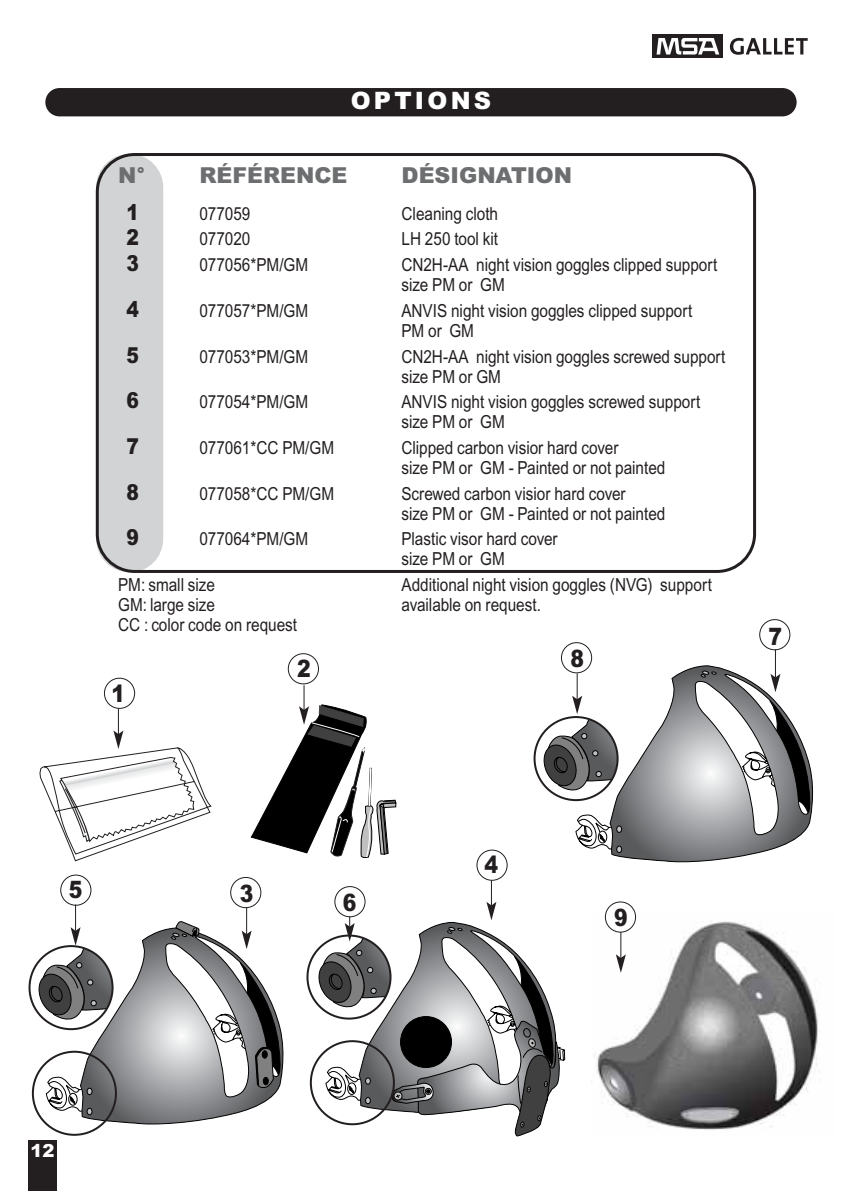
<style>
.page{position:relative;width:842px;height:1191px;background:#fff}
.page>*{position:absolute;margin:0;border:0;box-sizing:border-box;transform-origin:0 0}
.t1{font:900 24px "Arial";color:#231f20;scale:.85 1}
.t2{font:900 24px "Arial";letter-spacing:.135em;color:#fff}
.t3{font:900 22px "Arial";color:#6d6e70}
.t4{font:900 22px "Arial";color:#231f20;scale:.85 1}
.t5{font:18px/20px "Arial";color:#231f20;scale:.85 1}
.t6{font:900 18px "Arial";color:#fff}
</style>
<div class="page">
<svg style="left:730px;top:38px;width:78px;height:17px"></svg>
<div style="left:652px;top:35px;width:70px;height:23px;background:#231f20"></div>
<svg style="left:656px;top:38px;width:63px;height:17px"></svg>
<div style="left:28px;top:1140px;width:29px;height:50px;background:#231f20"></div>
<div style="left:45px;top:88px;width:752px;height:28px;background:#231f20;border-radius:14px"></div>
<img style="left:594px;top:912px;width:224px;height:218px">
<svg style="left:251px;top:685px;width:145px;height:173px"></svg>
<svg style="left:40px;top:708px;width:171px;height:153px"></svg>
<svg style="left:244px;top:907px;width:8px;height:20px"></svg>
<svg style="left:92px;top:927px;width:187px;height:198px"></svg>
<svg style="left:211px;top:962px;width:73px;height:127px"></svg>
<svg style="left:170px;top:921px;width:29px;height:19px"></svg>
<svg style="left:770px;top:649px;width:10px;height:16px"></svg>
<svg style="left:616px;top:932px;width:10px;height:41px"></svg>
<svg style="left:609px;top:665px;width:205px;height:198px"></svg>
<svg style="left:616px;top:825px;width:6px;height:7px"></svg>
<svg style="left:616px;top:845px;width:6px;height:8px"></svg>
<svg style="left:700px;top:670px;width:17px;height:7px"></svg>
<svg style="left:575px;top:814px;width:37px;height:35px"></svg>
<svg style="left:32px;top:1050px;width:85px;height:85px"></svg>
<svg style="left:29px;top:904px;width:85px;height:126px"></svg>
<svg style="left:306px;top:880px;width:259px;height:256px"></svg>
<svg style="left:533px;top:673px;width:86px;height:128px"></svg>
<svg style="left:96px;top:153px;width:660px;height:420px"></svg>
<div style="left:104px;top:677px;width:31px;height:32px;border:2px solid #231f20;border-radius:50%"></div>
<div style="left:288px;top:653px;width:31px;height:31px;border:2px solid #231f20;border-radius:50%"></div>
<div style="left:561px;top:642px;width:31px;height:31px;border:2px solid #231f20;border-radius:50%"></div>
<div style="left:759px;top:619px;width:31px;height:31px;border:2px solid #231f20;border-radius:50%"></div>
<div style="left:605px;top:901px;width:31px;height:31px;border:2px solid #231f20;border-radius:50%"></div>
<div style="left:476px;top:849px;width:32px;height:31px;border:2px solid #231f20;border-radius:50%"></div>
<div style="left:334px;top:886px;width:32px;height:31px;border:2px solid #231f20;border-radius:50%"></div>
<div style="left:230px;top:877px;width:31px;height:31px;border:2px solid #231f20;border-radius:50%"></div>
<div style="left:60px;top:874px;width:31px;height:31px;border:2px solid #231f20;border-radius:50%"></div>
<h1 class="t2" style="left:351px;top:92px;width:142px">OPTIONS</h1>
<p class="t3" style="left:118px;top:167px;width:29px">N°</p>
<p class="t3" style="left:199px;top:167px;width:149px">RÉFÉRENCE</p>
<p class="t3" style="left:402px;top:167px;width:172px">DÉSIGNATION</p>
<p class="t4" style="left:127px;top:204px;width:16px">1</p>
<p class="t5" style="left:199px;top:205px;width:62px">077059</p>
<p class="t5" style="left:402px;top:205px;width:115px">Cleaning cloth</p>
<p class="t4" style="left:127px;top:230px;width:16px">2</p>
<p class="t5" style="left:199px;top:231px;width:62px">077020</p>
<p class="t5" style="left:402px;top:231px;width:115px">LH 250 tool kit</p>
<p class="t4" style="left:127px;top:255px;width:16px">3</p>
<p class="t5" style="left:199px;top:257px;width:130px">077056*PM/GM</p>
<p class="t5" style="left:401px;top:257px;width:373px">CN2H-AA night vision goggles clipped support size PM or GM</p>
<p class="t4" style="left:127px;top:301px;width:16px">4</p>
<p class="t5" style="left:199px;top:302px;width:130px">077057*PM/GM</p>
<p class="t5" style="left:401px;top:302px;width:344px">ANVIS night vision goggles clipped support<br>PM or GM</p>
<p class="t4" style="left:127px;top:347px;width:16px">5</p>
<p class="t5" style="left:199px;top:348px;width:130px">077053*PM/GM</p>
<p class="t5" style="left:401px;top:348px;width:383px">CN2H-AA night vision goggles screwed support size PM or GM</p>
<p class="t4" style="left:127px;top:392px;width:16px">6</p>
<p class="t5" style="left:199px;top:394px;width:130px">077054*PM/GM</p>
<p class="t5" style="left:401px;top:394px;width:353px">ANVIS night vision goggles screwed support size PM or GM</p>
<p class="t4" style="left:127px;top:438px;width:16px">7</p>
<p class="t5" style="left:199px;top:439px;width:160px">077061*CC PM/GM</p>
<p class="t5" style="left:401px;top:439px;width:312px">Clipped carbon visior hard cover<br>size PM or GM - Painted or not painted</p>
<p class="t4" style="left:127px;top:484px;width:16px">8</p>
<p class="t5" style="left:199px;top:485px;width:160px">077058*CC PM/GM</p>
<p class="t5" style="left:401px;top:485px;width:312px">Screwed carbon visior hard cover<br>size PM or GM - Painted or not painted</p>
<p class="t4" style="left:127px;top:529px;width:16px">9</p>
<p class="t5" style="left:199px;top:531px;width:130px">077064*PM/GM</p>
<p class="t5" style="left:401px;top:531px;width:185px">Plastic visor hard cover size PM or GM</p>
<p class="t5" style="left:118px;top:576px;width:115px">PM: small size</p>
<p class="t5" style="left:402px;top:576px;width:367px">Additional night vision goggles (NVG) support</p>
<p class="t5" style="left:118px;top:596px;width:115px">GM: large size</p>
<p class="t5" style="left:402px;top:596px;width:165px">available on request.</p>
<p class="t5" style="left:118px;top:616px;width:212px">CC : color code on request</p>
<h1 class="t1" style="left:112px;top:684px;width:18px">1</h1>
<h1 class="t1" style="left:297px;top:660px;width:18px">2</h1>
<h1 class="t1" style="left:570px;top:650px;width:18px">8</h1>
<h1 class="t1" style="left:769px;top:628px;width:18px">7</h1>
<h1 class="t1" style="left:69px;top:881px;width:18px">5</h1>
<h1 class="t1" style="left:240px;top:884px;width:18px">3</h1>
<h1 class="t1" style="left:343px;top:893px;width:18px">6</h1>
<h1 class="t1" style="left:485px;top:856px;width:18px">4</h1>
<h1 class="t1" style="left:614px;top:908px;width:18px">9</h1>
<p class="t6" style="left:31px;top:1144px;width:26px">12</p>
</div>
